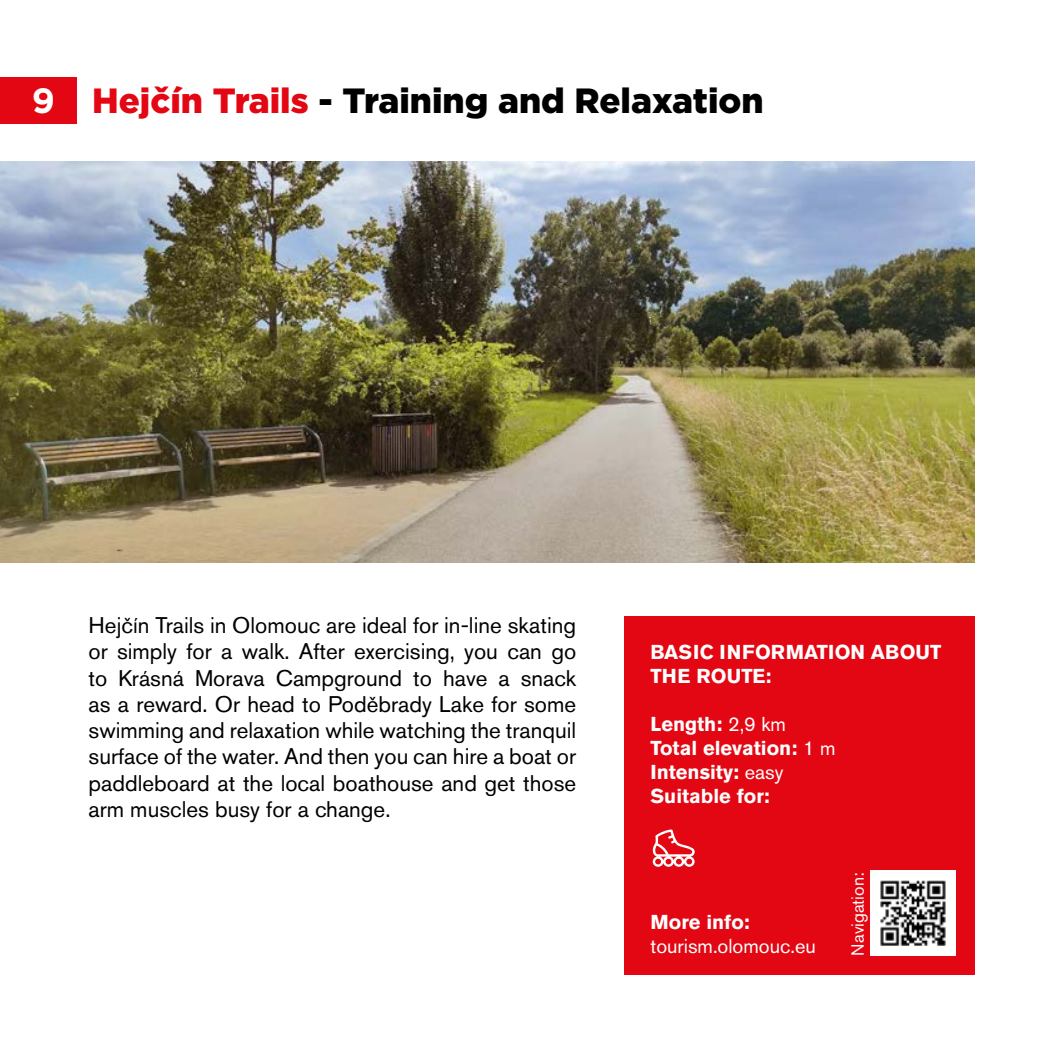
<style>
.page{position:relative;width:1063px;height:1063px;background:#fff}
.page>*{position:absolute;margin:0;border:0;box-sizing:border-box;transform-origin:0 0}
.t1{font:900 35px "Gotham";color:#000}
.t2{font:22.5px/26.2px "Akzidenz Grotesk Pro";color:#000;text-align:justify}
.t3{font:700 20px/24px "Akzidenz Grotesk Pro";color:#fff}
.t4{font:20px "Akzidenz Grotesk Pro";color:#fff}
.t5{font:17.5px "Akzidenz Grotesk Pro";color:#fff}
.s1{font-weight:700;color:#fff}
.s2{color:#e30613}
.s3{font-weight:400}
</style>
<div class="page">
<div style="left:0;top:77px;width:77px;height:47px;background:#e30713"></div>
<div style="left:624px;top:616px;width:350px;height:358px;background:#e30713"></div>
<img style="left:0;top:162px;width:974px;height:401px">
<img style="left:871px;top:871px;width:84px;height:85px">
<svg style="left:653px;top:829px;width:42px;height:38px"></svg>
<h1 class="t1" style="left:32px;top:77px;width:733px"><span class="s1">9</span> <span class="s2">Hejčín Trails</span> - Training and Relaxation</h1>
<p class="t2" style="left:89px;top:612px;width:489px">Hejčín Trails in Olomouc are ideal for in-line skating or simply for a walk. After exercising, you can go to Krásná Morava Campground to have a snack as a reward. Or head to Poděbrady Lake for some swimming and relaxation while watching the tranquil surface of the water. And then you can hire a boat or paddleboard at the local boathouse and get those arm muscles busy for a change.</p>
<p class="t3" style="left:651px;top:640px;width:292px">BASIC INFORMATION ABOUT<br>THE ROUTE:</p>
<p class="t3" style="left:651px;top:712px;width:187px">Length: <span class="s3">2,9 km<br></span>Total elevation: <span class="s3">1 m<br></span>Intensity: <span class="s3">easy<br></span>Suitable for:</p>
<p class="t3" style="left:651px;top:910px;width:101px">More info:</p>
<p class="t4" style="left:651px;top:933px;width:167px">tourism.olomouc.eu</p>
<p class="t5" style="left:847px;top:956px;width:85px;rotate:-90deg">Navigation:</p>
</div>
